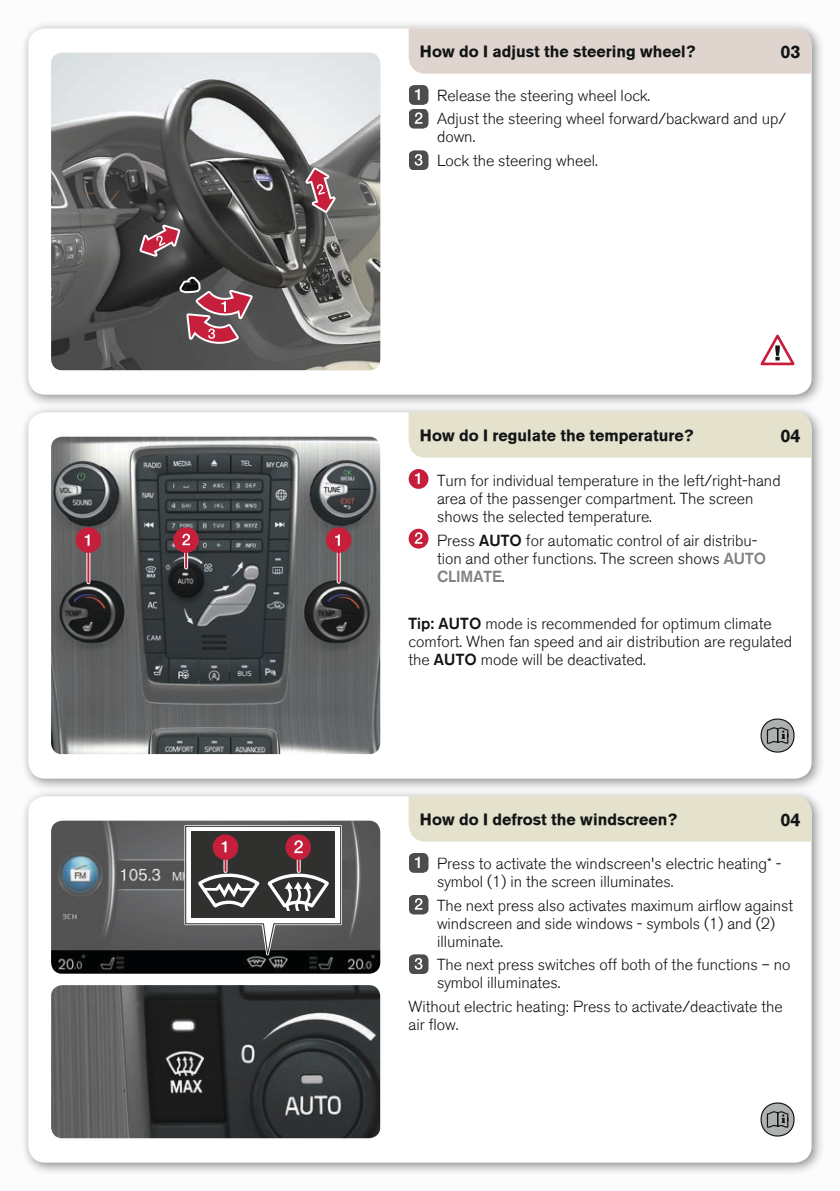
<style>
.page{position:relative;width:840px;height:1191px;background:#fff}
.page>*{position:absolute;margin:0;border:0;box-sizing:border-box;transform-origin:0 0}
.t1{font:700 18px "Volvo Sans";color:#121515}
.t2{font:300 16px/18px "Volvo Sans";color:#121515}
.t3{font:700 16px "Volvo Sans";color:#121515}
.s1{font-style:inherit}
.s2{color:#818282}
</style>
<div class="page">
<div style="left:0;top:0;width:839px;height:1191px;background:#f6f6f6"></div>
<div style="left:20px;top:20px;width:804px;height:388px;background:#121515;opacity:.5"></div>
<div style="left:28px;top:28px;width:783px;height:367px;background:#fff;border-radius:17px"></div>
<div style="left:20px;top:404px;width:804px;height:388px;background:#121515;opacity:.5"></div>
<div style="left:28px;top:412px;width:783px;height:366px;background:#fff;border-radius:17px"></div>
<div style="left:20px;top:788px;width:804px;height:388px;background:#121515;opacity:.5"></div>
<div style="left:28px;top:796px;width:783px;height:366px;background:#fff;border-radius:17px"></div>
<div style="left:408px;top:412px;width:403px;height:46px;background:#e4e1cc"></div>
<img style="left:51px;top:437px;width:329px;height:317px">
<svg style="left:184px;top:553px;width:4px;height:14px"></svg>
<hr style="left:185px;top:542px;width:2px;height:25px;background:#c51f3c">
<div style="left:173px;top:527px;width:26px;height:26px;background:#c51f3c;border-radius:50%"></div>
<svg style="left:182px;top:533px;width:8px;height:12px"></svg>
<svg style="left:86px;top:553px;width:4px;height:29px"></svg>
<hr style="left:87px;top:542px;width:2px;height:40px;background:#c51f3c">
<div style="left:76px;top:527px;width:25px;height:26px;background:#c51f3c;border-radius:50%"></div>
<svg style="left:85px;top:534px;width:4px;height:12px"></svg>
<svg style="left:336px;top:553px;width:4px;height:29px"></svg>
<hr style="left:337px;top:542px;width:2px;height:40px;background:#c51f3c">
<div style="left:326px;top:527px;width:25px;height:26px;background:#c51f3c;border-radius:50%"></div>
<svg style="left:335px;top:534px;width:4px;height:12px"></svg>
<div style="left:408px;top:796px;width:403px;height:45px;background:#e4e1cc"></div>
<img style="left:51px;top:985px;width:329px;height:153px">
<img style="left:51px;top:820px;width:329px;height:153px">
<svg style="left:183px;top:823px;width:160px;height:145px"></svg>
<img style="left:51px;top:53px;width:329px;height:317px">
<svg style="left:136px;top:220px;width:47px;height:42px;background:#7b575e"></svg>
<svg style="left:179px;top:277px;width:77px;height:73px;background:#835b62"></svg>
<svg style="left:299px;top:164px;width:43px;height:52px;background:#856469"></svg>
<div style="left:408px;top:28px;width:403px;height:46px;background:#e0d5ce"></div>
<div style="left:408px;top:469px;width:20px;height:20px;background:#c51f3c;border-radius:50%"></div>
<svg style="left:415px;top:473px;width:4px;height:11px"></svg>
<div style="left:408px;top:529px;width:20px;height:19px;background:#c51f3c;border-radius:50%"></div>
<svg style="left:414px;top:532px;width:8px;height:12px"></svg>
<svg style="left:760px;top:718px;width:34px;height:34px"></svg>
<svg style="left:409px;top:853px;width:19px;height:20px"></svg>
<svg style="left:409px;top:895px;width:19px;height:19px"></svg>
<svg style="left:409px;top:954px;width:19px;height:20px"></svg>
<svg style="left:760px;top:1102px;width:34px;height:34px"></svg>
<svg style="left:409px;top:85px;width:19px;height:44px"></svg>
<svg style="left:409px;top:150px;width:19px;height:20px"></svg>
<svg style="left:760px;top:334px;width:34px;height:31px"></svg>
<p class="t1" style="left:780px;top:41px;width:22px">03</p>
<p class="t3" style="left:420px;top:42px;width:277px">How do I adjust the steering wheel?</p>
<p class="t2" style="left:437px;top:83px;width:350px;line-height:23.6px">Release the steering wheel lock.<br>Adjust the steering wheel forward/backward and up/</p>
<p class="t2" style="left:437px;top:125px;width:162px;line-height:23.6px">down.<br>Lock the steering wheel.</p>
<p class="t3" style="left:420px;top:426px;width:275px">How do I regulate the temperature?</p>
<p class="t1" style="left:780px;top:425px;width:22px">04</p>
<p class="t2" style="left:437px;top:472px;width:345px">Turn for individual temperature in the left/right-hand area of the passenger compartment. The screen shows the selected temperature.</p>
<p class="t2" style="left:437px;top:531px;width:330px">Press <span class="s1">AUTO</span> for automatic control of air distribu&shy;tion and other functions. The screen shows <span class="s2">AUTO<br>CLIMATE</span>.</p>
<p class="t2" style="left:408px;top:615px;width:384px"><span class="s1">Tip: AUTO</span> mode is recommended for optimum climate comfort. When fan speed and air distribution are regulated the <span class="s1">AUTO</span> mode will be deactivated.</p>
<p class="t3" style="left:420px;top:810px;width:258px">How do I defrost the windscreen?</p>
<p class="t1" style="left:780px;top:809px;width:22px">04</p>
<p class="t2" style="left:437px;top:854px;width:346px">Press to activate the windscreen's electric heating* - symbol (1) in the screen illuminates.</p>
<p class="t2" style="left:437px;top:896px;width:357px">The next press also activates maximum airflow against windscreen and side windows - symbols (1) and (2) illuminate.</p>
<p class="t2" style="left:437px;top:956px;width:355px">The next press switches off both of the functions – no symbol illuminates.</p>
<p class="t2" style="left:408px;top:997px;width:375px">Without electric heating: Press to activate/deactivate the air flow.</p>
</div>
